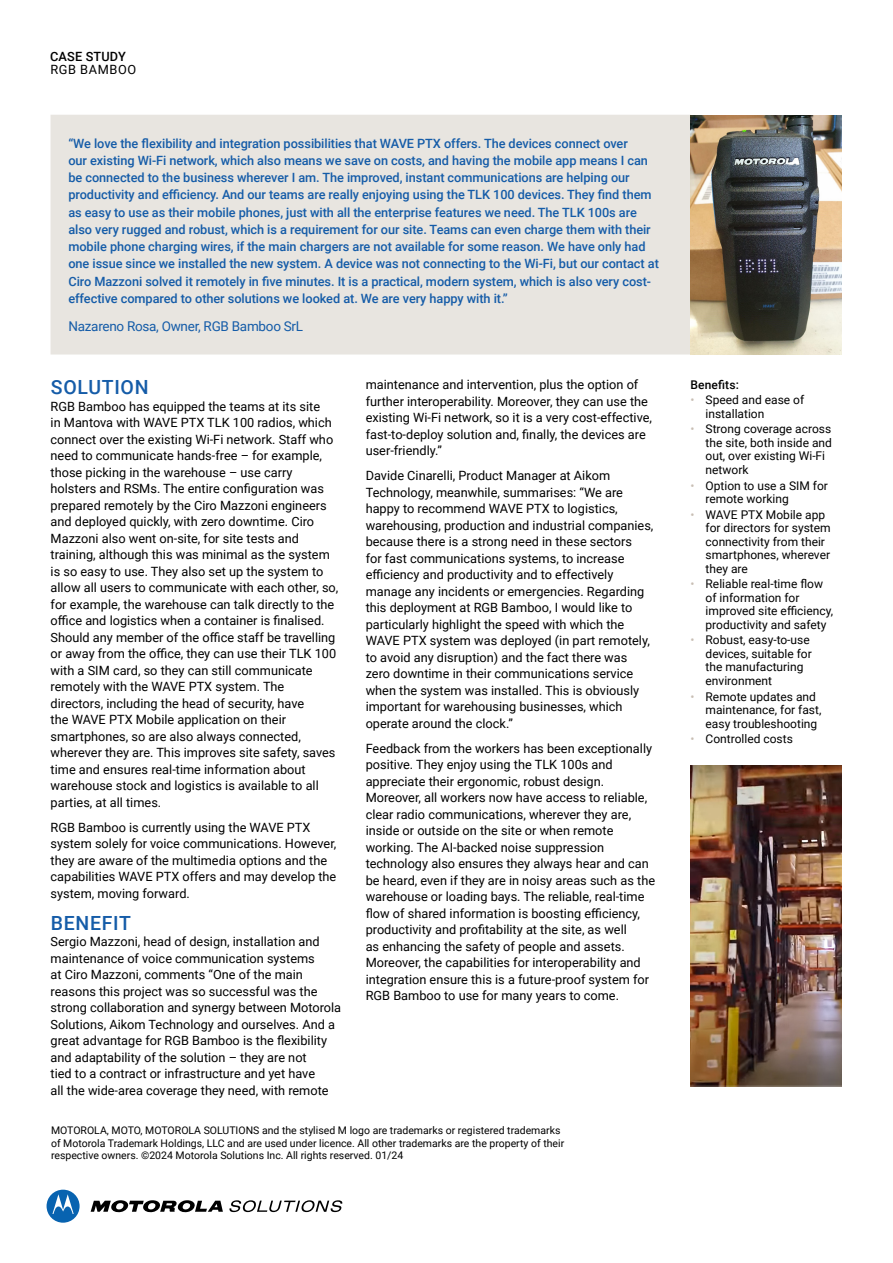
<style>
.page{position:relative;width:893px;height:1263px;background:#fff}
.page>*{position:absolute;margin:0;border:0;box-sizing:border-box;transform-origin:0 0}
.t1{font:500 19.5px "Roboto";letter-spacing:.035em;color:#155ca8}
.t2{font:13.5px "Roboto";letter-spacing:-.02em;color:#155ca8}
.t3{font:12.75px/16.5px "Roboto";color:#000}
.t4{font:500 12.75px/17.2px "Roboto";letter-spacing:-.005em;color:#155ca8}
.t5{font:500 12.75px "Roboto";letter-spacing:.01em;color:#000}
.t6{font:12.75px "Roboto";letter-spacing:.05em;color:#000}
.t7{font:12px/13.5px "Roboto";color:#000}
.t8{font:500 12px "Roboto";letter-spacing:.01em;color:#000}
.t9{font:10.5px/12.6px "Roboto";color:#000}
.s1{color:#c8beb4}
</style>
<div class="page">
<svg style="left:91px;top:1200px;width:132px;height:13px"></svg>
<svg style="left:47px;top:1190px;width:33px;height:33px"></svg>
<svg style="left:229px;top:1200px;width:113px;height:12px"></svg>
<div style="left:51px;top:115px;width:640px;height:239px;background:#e8e5e0"></div>
<img style="left:691px;top:115px;width:151px;height:239px">
<img style="left:691px;top:765px;width:151px;height:322px">
<p class="t5" style="left:50px;top:47px;width:77px">CASE STUDY</p>
<p class="t6" style="left:50px;top:61px;width:87px">RGB BAMBOO</p>
<p class="t4" style="left:68px;top:134px;width:592px">“We love the flexibility and integration possibilities that WAVE PTX offers. The devices connect over<br>our existing Wi-Fi network, which also means we save on costs, and having the mobile app means I can be connected to the business wherever I am. The improved, instant communications are helping our productivity and efficiency. And our teams are really enjoying using the TLK 100 devices. They find them as easy to use as their mobile phones, just with all the enterprise features we need. The TLK 100s are also very rugged and robust, which is a requirement for our site. Teams can even charge them with their mobile phone charging wires, if the main chargers are not available for some reason. We have only had one issue since we installed the new system. A device was not connecting to the Wi-Fi, but our contact at Ciro Mazzoni solved it remotely in five minutes. It is a practical, modern system, which is also very cost&shy;effective compared to other solutions we looked at. We are very happy with it.”</p>
<p class="t2" style="left:68px;top:317px;width:236px">Nazareno Rosa, Owner, RGB Bamboo SrL</p>
<h1 class="t1" style="left:51px;top:374px;width:99px">SOLUTION</h1>
<p class="t3" style="left:51px;top:397px;width:289px">RGB Bamboo has equipped the teams at its site<br>in Mantova with WAVE PTX TLK 100 radios, which connect over the existing Wi-Fi network. Staff who need to communicate hands-free – for example, those picking in the warehouse – use carry holsters and RSMs. The entire configuration was prepared remotely by the Ciro Mazzoni engineers and deployed quickly, with zero downtime. Ciro Mazzoni also went on-site, for site tests and training, although this was minimal as the system is so easy to use. They also set up the system to allow all users to communicate with each other, so, for example, the warehouse can talk directly to the office and logistics when a container is finalised.<br>Should any member of the office staff be travelling or away from the office, they can use their TLK 100 with a SIM card, so they can still communicate remotely with the WAVE PTX system. The directors, including the head of security, have<br>the WAVE PTX Mobile application on their smartphones, so are also always connected, wherever they are. This improves site safety, saves time and ensures real-time information about warehouse stock and logistics is available to all parties, at all times.</p>
<p class="t3" style="left:51px;top:818px;width:287px">RGB Bamboo is currently using the WAVE PTX system solely for voice communications. However, they are aware of the multimedia options and the capabilities WAVE PTX offers and may develop the system, moving forward.</p>
<h1 class="t1" style="left:51px;top:909px;width:82px">BENEFIT</h1>
<p class="t3" style="left:51px;top:933px;width:292px">Sergio Mazzoni, head of design, installation and maintenance of voice communication systems<br>at Ciro Mazzoni, comments “One of the main reasons this project was so successful was the strong collaboration and synergy between Motorola Solutions, Aikom Technology and ourselves. And a great advantage for RGB Bamboo is the flexibility and adaptability of the solution – they are not<br>tied to a contract or infrastructure and yet have<br>all the wide-area coverage they need, with remote</p>
<p class="t3" style="left:366px;top:376px;width:288px">maintenance and intervention, plus the option of further interoperability. Moreover, they can use the existing Wi-Fi network, so it is a very cost-effective, fast-to-deploy solution and, finally, the devices are user-friendly.”</p>
<p class="t3" style="left:366px;top:467px;width:289px">Davide Cinarelli, Product Manager at Aikom Technology, meanwhile, summarises: “We are happy to recommend WAVE PTX to logistics, warehousing, production and industrial companies, because there is a strong need in these sectors<br>for fast communications systems, to increase efficiency and productivity and to effectively manage any incidents or emergencies. Regarding this deployment at RGB Bamboo, I would like to particularly highlight the speed with which the WAVE PTX system was deployed (in part remotely, to avoid any disruption) and the fact there was zero downtime in their communications service when the system was installed. This is obviously important for warehousing businesses, which operate around the clock.”</p>
<p class="t3" style="left:366px;top:739px;width:291px">Feedback from the workers has been exceptionally positive. They enjoy using the TLK 100s and appreciate their ergonomic, robust design.<br>Moreover, all workers now have access to reliable, clear radio communications, wherever they are, inside or outside on the site or when remote working. The AI-backed noise suppression technology also ensures they always hear and can be heard, even if they are in noisy areas such as the warehouse or loading bays. The reliable, real-time flow of shared information is boosting efficiency, productivity and profitability at the site, as well<br>as enhancing the safety of people and assets.<br>Moreover, the capabilities for interoperability and integration ensure this is a future-proof system for RGB Bamboo to use for many years to come.</p>
<p class="t9" style="left:51px;top:1123px;width:515px">MOTOROLA, MOTO, MOTOROLA SOLUTIONS and the stylised M logo are trademarks or registered trademarks of Motorola Trademark Holdings, LLC and are used under licence. All other trademarks are the property of their respective owners. ©2024 Motorola Solutions Inc. All rights reserved. 01/24</p>
<p class="t8" style="left:691px;top:376px;width:50px">Benefits:</p>
<p class="t7" style="left:706px;top:393px;width:100px;text-indent:-15px"><span class="s1">•</span> Speed and ease of installation</p>
<p class="t7" style="left:706px;top:422px;width:128px;text-indent:-15px"><span class="s1">•</span> Strong coverage across the site, both inside and out, over existing Wi-Fi network</p>
<p class="t7" style="left:706px;top:478px;width:124px;text-indent:-15px"><span class="s1">•</span> Option to use a SIM for remote working</p>
<p class="t7" style="left:706px;top:507px;width:127px;text-indent:-15px"><span class="s1">•</span> WAVE PTX Mobile app for directors for system connectivity from their smartphones, wherever they are</p>
<p class="t7" style="left:706px;top:577px;width:129px;text-indent:-15px"><span class="s1">•</span> Reliable real-time flow of information for improved site efficiency, productivity and safety</p>
<p class="t7" style="left:706px;top:633px;width:108px;text-indent:-15px"><span class="s1">•</span> Robust, easy-to-use devices, suitable for the manufacturing environment</p>
<p class="t7" style="left:706px;top:689px;width:117px;text-indent:-15px"><span class="s1">•</span> Remote updates and maintenance, for fast, easy troubleshooting</p>
<p class="t7" style="left:691px;top:732px;width:104px"><span class="s1">•</span> Controlled costs</p>
</div>
